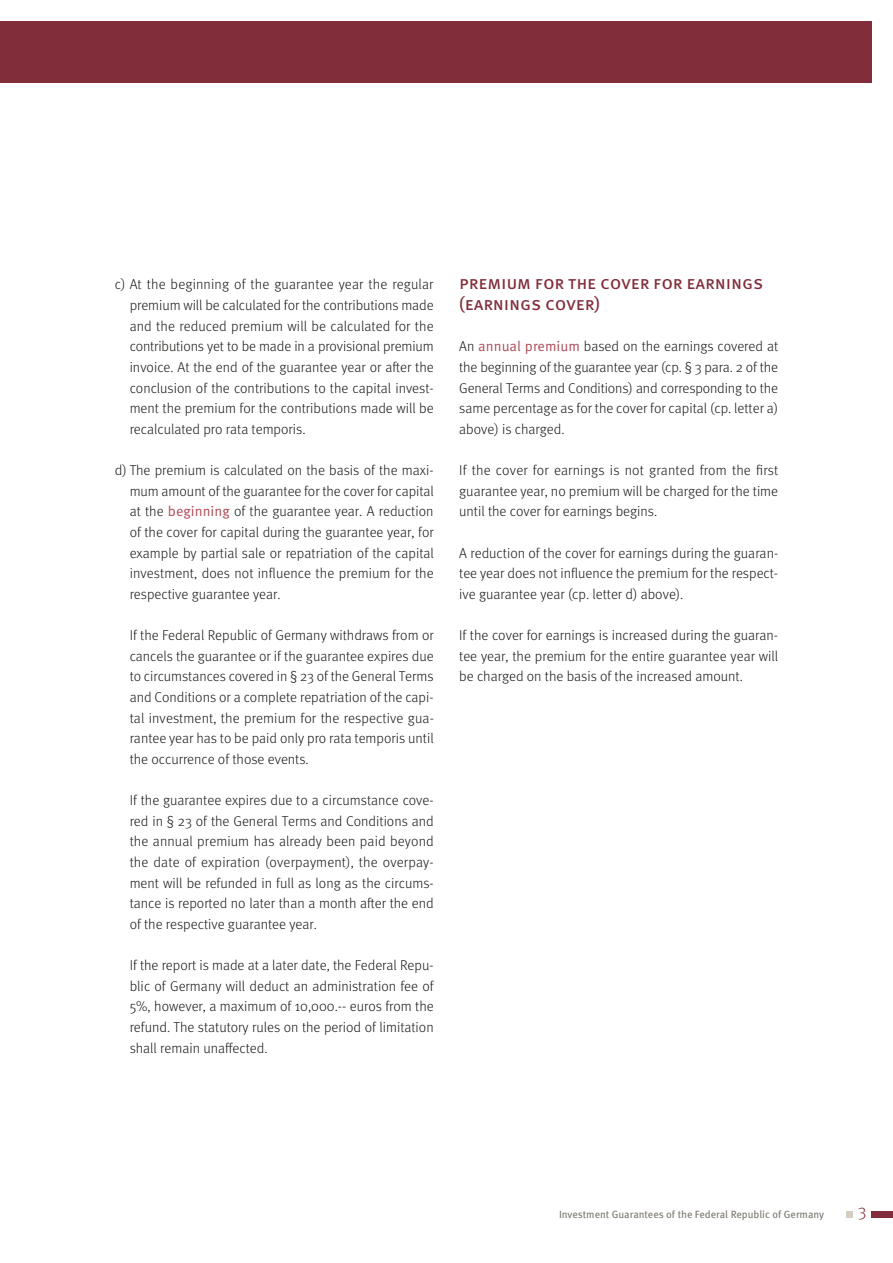
<style>
.page{position:relative;width:893px;height:1263px;background:#fff}
.page>*{position:absolute;margin:0;border:0;box-sizing:border-box;transform-origin:0 0}
.t1{font:18.3px/20.5px "Meta Pro";letter-spacing:-.01em;color:#812d3a}
.t2{font:300 17.25px "Meta Pro";color:#812d3a}
.t3{font:300 14.25px/20.5px "Meta Pro";color:#1a1a18;text-align:justify}
.t4{font:10.5px "Meta Pro";letter-spacing:-.005em;color:#7a766d}
.s1{font-family:"Meta Pro Norm";font-weight:400;color:#ac4a57}
</style>
<div class="page">
<div style="left:0;top:21px;width:872px;height:62px;background:#812d3a"></div>
<div style="left:872px;top:1211px;width:21px;height:7px;background:#812d3a"></div>
<div style="left:846px;top:1211px;width:7px;height:7px;background:#d5cfc2"></div>
<p class="t3" style="left:130px;top:273px;width:306px;text-indent:-15px">c) At the beginning of the guarantee year the regular premium will be calculated for the contributions made and the reduced premium will be calculated for the contributions yet to be made in a provisional premium invoice. At the end of the guarantee year or after the conclusion of the contributions to the capital invest&shy;ment the premium for the contributions made will be recalculated pro rata temporis.</p>
<p class="t3" style="left:130px;top:459px;width:306px;text-indent:-15px">d) The premium is calculated on the basis of the maxi&shy;mum amount of the guarantee for the cover for capital at the <span class="s1">beginning</span> of the guarantee year. A reduction of the cover for capital during the guarantee year, for example by partial sale or repatriation of the capital investment, does not influence the premium for the respective guarantee year.</p>
<p class="t3" style="left:130px;top:624px;width:306px">If the Federal Republic of Germany withdraws from or cancels the guarantee or if the guarantee expires due to circumstances covered in § 23 of the General Terms and Conditions or a complete repatriation of the capi&shy;tal investment, the premium for the respective gua&shy;rantee year has to be paid only pro rata temporis until the occurrence of those events.</p>
<p class="t3" style="left:130px;top:789px;width:306px">If the guarantee expires due to a circumstance cove&shy;red in § 23 of the General Terms and Conditions and the annual premium has already been paid beyond the date of expiration (overpayment), the overpay&shy;ment will be refunded in full as long as the circums&shy;tance is reported no later than a month after the end of the respective guarantee year.</p>
<p class="t3" style="left:130px;top:954px;width:306px">If the report is made at a later date, the Federal Repu&shy;blic of Germany will deduct an administration fee of 5%, however, a maximum of 10,000.-- euros from the refund. The statutory rules on the period of limitation shall remain unaffected.</p>
<p class="t1" style="left:459px;top:272px;width:306px">premium for the cover for earnings (earnings cover)</p>
<p class="t3" style="left:459px;top:335px;width:320px">An <span class="s1">annual premium</span> based on the earnings covered at the beginning of the guarantee year (cp. § 3 para. 2 of the General Terms and Conditions) and corresponding to the same percentage as for the cover for capital (cp. letter a) above) is charged.</p>
<p class="t3" style="left:459px;top:459px;width:320px">If the cover for earnings is not granted from the first guarantee year, no premium will be charged for the time until the cover for earnings begins.</p>
<p class="t3" style="left:459px;top:542px;width:320px">A reduction of the cover for earnings during the guaran&shy;tee year does not influence the premium for the respect&shy;ive guarantee year (cp. letter d) above).</p>
<p class="t3" style="left:459px;top:624px;width:320px">If the cover for earnings is increased during the guaran&shy;tee year, the premium for the entire guarantee year will be charged on the basis of the increased amount.</p>
<p class="t4" style="left:559px;top:1206px;width:267px">Investment Guarantees of the Federal Republic of Germany</p>
<p class="t2" style="left:858px;top:1200px;width:10px">3</p>
</div>
